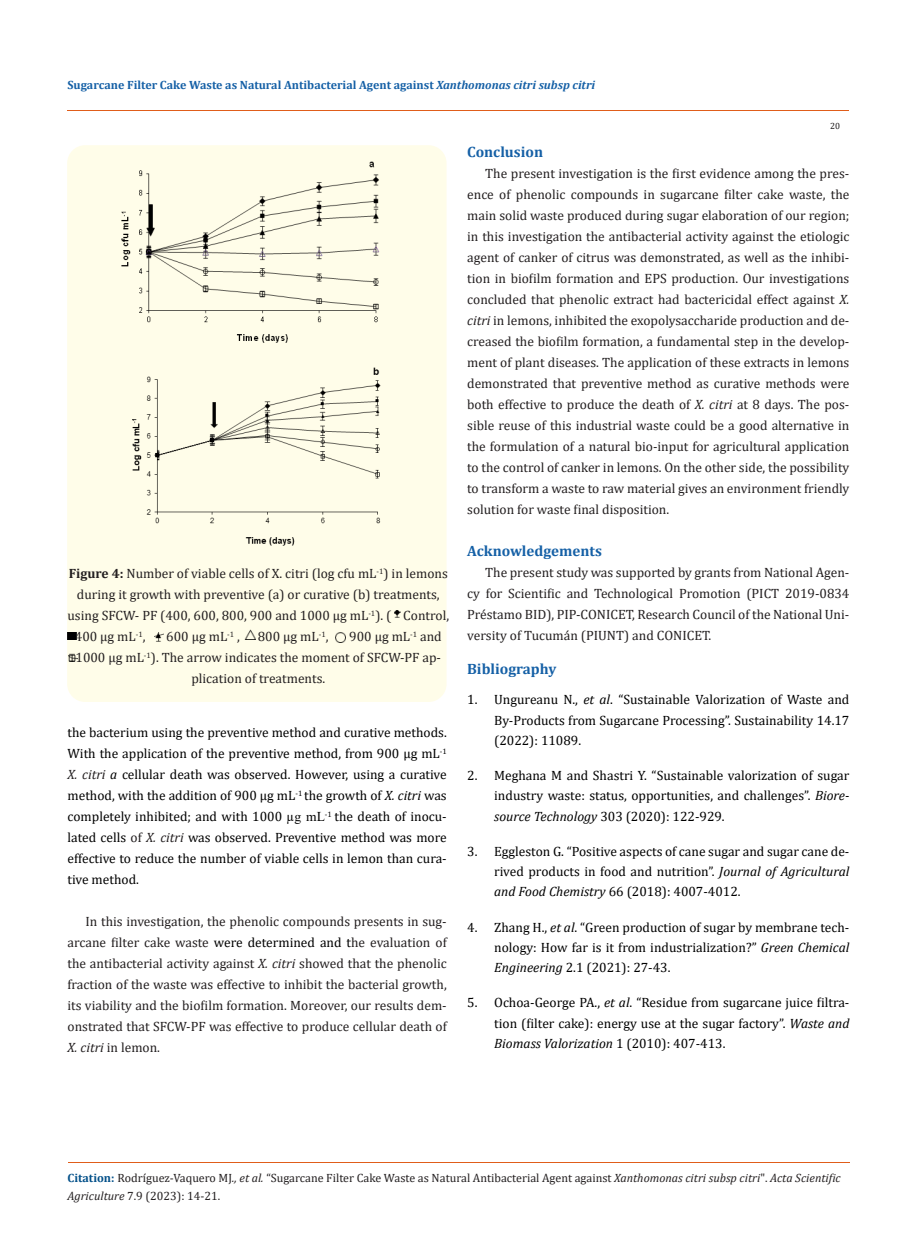
<style>
.page{position:relative;width:917px;height:1260px;background:#fff}
.page>*{position:absolute;margin:0;border:0;box-sizing:border-box;transform-origin:0 0}
.t1{font:700 15px "Cambria";color:#1560a6}
.Body_Text{font:13.5px/21px "Cambria";color:#231f20;text-align:justify}
.Default{font:13.5px/20.2px "Cambria";color:#000;text-align:justify}
.t2{font:12px/18px "Cambria";color:#231f20}
.t3{font:700 12px "Cambria";color:#1560a6}
.t4{font:9px "Cambria";color:#231f20}
.s1{font-style:italic}
.s2{font-weight:700}
.s3{font-style:italic;color:#231f20}
.s4{font-family:"Times New Roman"}
.s5{color:#231f20}
.s6{color:#000}
.s7{font-weight:700;color:#035089}
</style>
<div class="page">
<hr style="left:67px;top:110px;width:782px;height:1px;background:#e05d1a">
<div style="left:67px;top:145px;width:379px;height:557px;background:#fffde9;border-radius:18px"></div>
<img style="left:121px;top:161px;width:259px;height:182px">
<img style="left:132px;top:367px;width:249px;height:179px">
<svg style="left:394px;top:610px;width:6px;height:8px"></svg>
<svg style="left:67px;top:632px;width:9px;height:7px"></svg>
<svg style="left:154px;top:632px;width:10px;height:9px"></svg>
<svg style="left:245px;top:629px;width:11px;height:10px"></svg>
<svg style="left:336px;top:633px;width:9px;height:9px"></svg>
<svg style="left:68px;top:653px;width:10px;height:9px"></svg>
<hr style="left:68px;top:1163px;width:781px;height:1px;background:#e05d1a">
<p class="t3" style="left:67px;top:76px;width:529px">Sugarcane Filter Cake Waste as Natural Antibacterial Agent against <span class="s1">Xanthomonas citri subsp citri</span></p>
<p class="t4" style="left:830px;top:120px;width:11px">20</p>
<p class="Body_Text" style="left:69px;top:563px;width:380px"><span class="s2">Figure 4:</span> Number of viable cells of X. citri (log cfu mL<sup>-1</sup>) in lemons</p>
<p class="Body_Text" style="left:77px;top:584px;width:364px">during it growth with preventive (a) or curative (b) treatments,</p>
<p class="Body_Text" style="left:67px;top:605px;width:383px">using SFCW- PF (400, 600, 800, 900 and 1000 μg mL<sup>-1</sup>). ( Control,</p>
<p class="Body_Text" style="left:75px;top:626px;width:72px">400 μg mL<sup>-1</sup>,</p>
<p class="Body_Text" style="left:166px;top:626px;width:75px">600 μg mL<sup>-1</sup> ,</p>
<p class="Body_Text" style="left:258px;top:626px;width:72px">800 μg mL<sup>-1</sup>,</p>
<p class="Body_Text" style="left:349px;top:626px;width:94px">900 μg mL<sup>-1</sup> and</p>
<p class="Body_Text" style="left:76px;top:647px;width:367px">1000 μg mL<sup>-1</sup>). The arrow indicates the moment of SFCW-PF ap-</p>
<p class="Body_Text" style="left:191px;top:668px;width:135px">plication of treatments.</p>
<p class="Default" style="left:67px;top:722px;width:381px;line-height:21px">the bacterium using the preventive method and curative methods.<br>With the application of the preventive method, from 900 µg mL<sup>-1<br></sup><span class="s3">X. citri</span> <span class="s1">a</span> cellular death was observed. However, using a curative method, with the addition of 900 µg mL<sup>-1</sup> the growth of <span class="s1">X. citri</span> was completely inhibited; and with 1000 <span class="s4">µg mL</span><sup>-1</sup> the death of inocu&shy;lated cells <span class="s5">of</span> <span class="s3">X. citri</span> was observed. Preventive method was more effective to reduce the number of viable cells in lemon than cura&shy;tive method.</p>
<p class="Body_Text" style="left:67px;top:911px;width:381px;text-indent:18px">In this investigation, the phenolic compounds presents in sug&shy;arcane filter cake waste <span class="s6">were determined and t</span>he evaluation of the antibacterial activity against <span class="s1">X. citri</span> showed that the phenolic fraction of the waste was effective to inhibit the bacterial growth, its viability and the biofilm formation. Moreover, our results dem&shy;onstrated that SFCW-PF was effective to produce cellular death of <span class="s1">X. citri</span> in lemon.</p>
<p class="t1" style="left:467px;top:141px;width:77px">Conclusion</p>
<p class="Body_Text" style="left:467px;top:163px;width:384px;text-indent:18px">The present investigation is the first evidence among the pres&shy;ence of phenolic compounds in sugarcane filter cake waste, the main solid waste produced during sugar elaboration of our region; in this investigation the antibacterial activity against the etiologic agent of canker of citrus was demonstrated, as well as the inhibi&shy;tion in biofilm formation and EPS production. Our investigations concluded that phenolic extract had bactericidal effect against <span class="s1">X. citri</span> in lemons, inhibited the exopolysaccharide production and de&shy;creased the biofilm formation, a fundamental step in the develop&shy;ment of plant diseases. The application of these extracts in lemons demonstrated that preventive method as curative methods were both effective to produce the death of <span class="s1">X. citri</span> at 8 days. The pos&shy;sible reuse of this industrial waste could be a good alternative in the formulation of a natural bio-input for agricultural application to the control of canker in lemons. On the other side, the possibility to transform a waste to raw material gives an environment friendly solution for waste final disposition.</p>
<p class="t1" style="left:467px;top:540px;width:136px">Acknowledgements</p>
<p class="Body_Text" style="left:467px;top:562px;width:384px;text-indent:18px">The present study was supported by grants from National Agen&shy;cy for Scientific and Technological Promotion (PICT 2019-0834<br>Préstamo BID), PIP-CONICET, Research Council of the National Uni&shy;versity of Tucumán (PIUNT) and CONICET.</p>
<p class="t1" style="left:467px;top:658px;width:91px">Bibliography</p>
<p class="Default" style="left:494px;top:690px;width:357px;text-indent:-27px">1. Ungureanu N., <span class="s1">et al</span>. “Sustainable Valorization of Waste and By-Products from Sugarcane Processing”. Sustainability 14.17 (2022): 11089.</p>
<p class="Default" style="left:494px;top:765px;width:357px;text-indent:-27px">2. Meghana M and Shastri Y. “Sustainable valorization of sugar industry waste: status, opportunities, and challenges”. <span class="s1">Biore&shy;source Technology</span> 303 (2020): 122-929.</p>
<p class="Default" style="left:494px;top:841px;width:357px;text-indent:-27px">3. Eggleston G. “Positive aspects of cane sugar and sugar cane de&shy;rived products in food and nutrition”. <span class="s1">Journal of Agricultural and Food Chemistry</span> 66 (2018): 4007-4012.</p>
<p class="Default" style="left:494px;top:917px;width:357px;text-indent:-27px">4. Zhang H., <span class="s1">et al</span>. “Green production of sugar by membrane tech&shy;nology: How far is it from industrialization?” <span class="s1">Green Chemical Engineering</span> 2.1 (2021): 27-43.</p>
<p class="Default" style="left:494px;top:993px;width:357px;text-indent:-27px">5. Ochoa-George PA., <span class="s1">et al</span>. “Residue from sugarcane juice filtra&shy;tion (filter cake): energy use at the sugar factory”. <span class="s1">Waste and Biomass Valorization</span> 1 (2010): 407-413.</p>
<p class="t2" style="left:68px;top:1169px;width:774px"><span class="s7">Citation:</span> Rodríguez-Vaquero MJ<span class="s1">., et al.</span> “Sugarcane Filter Cake Waste as Natural Antibacterial Agent against <span class="s1">Xanthomonas citri subsp citri</span>". <span class="s1">Acta Scientific<br>Agriculture</span> 7.9 (2023): 14-21.</p>
</div>
